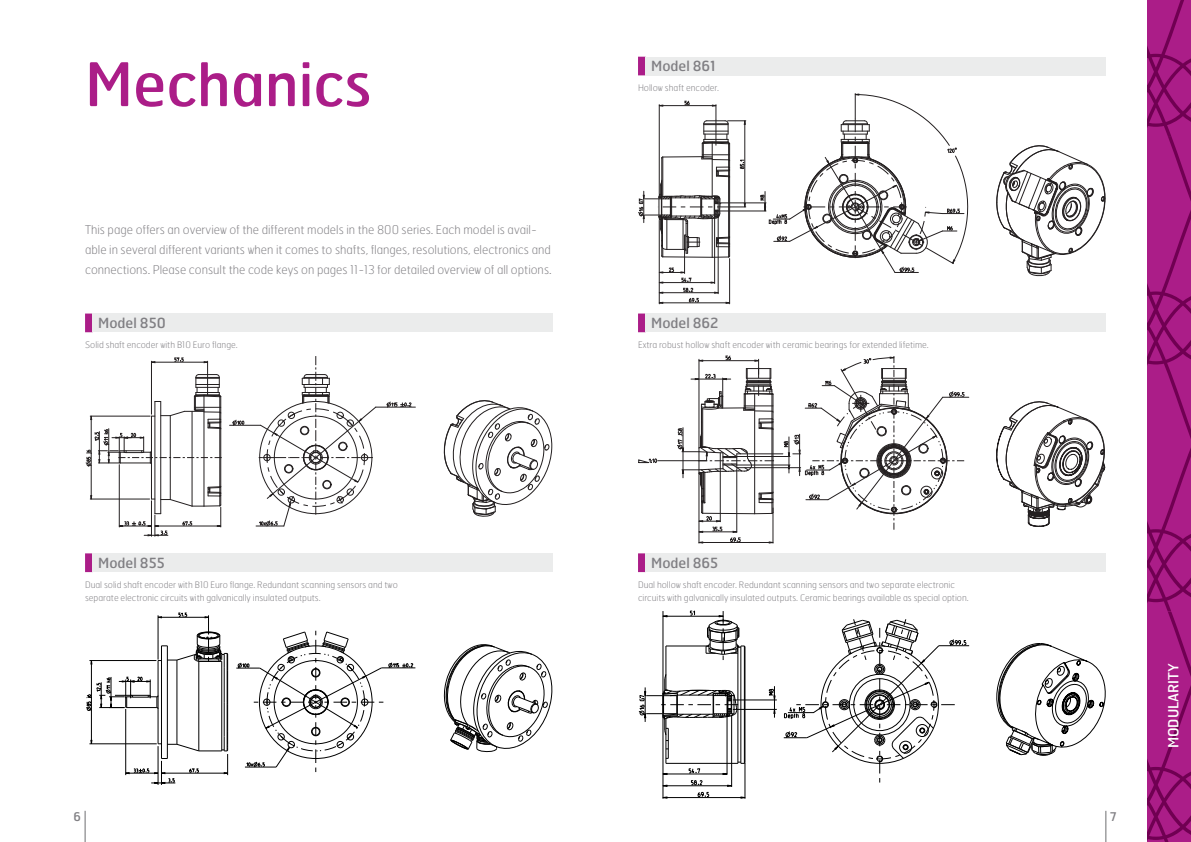
<style>
.page{position:relative;width:1191px;height:842px;background:#fff}
.page>*{position:absolute;margin:0;border:0;box-sizing:border-box;transform-origin:0 0}
.t1{font:60px "Hermes";color:#ab1d88}
.t2{font:14px "Hermes";color:#807f83}
.t3{font:14px "Hermes";color:#fff}
.t4{font:100 12px/20px "Hermes";color:#807f83}
.t5{font:12px "Hermes";color:#807f83}
.t6{font:100 9px/13px "Hermes";color:#807f83}
</style>
<div class="page">
<hr style="left:85px;top:811px;width:1px;height:31px;background:#6d6e70">
<hr style="left:1105px;top:811px;width:1px;height:31px;background:#6d6e70">
<svg style="left:1148px;top:0;width:43px;height:842px;background:#a1187f"></svg>
<div style="left:93px;top:314px;width:460px;height:18px;background:#ebecec"></div>
<div style="left:93px;top:553px;width:460px;height:19px;background:#ebecec"></div>
<div style="left:645px;top:57px;width:461px;height:18px;background:#ebecec"></div>
<div style="left:645px;top:313px;width:461px;height:19px;background:#ebecec"></div>
<div style="left:645px;top:553px;width:461px;height:19px;background:#ebecec"></div>
<svg style="left:233px;top:420px;width:11px;height:5px"></svg>
<svg style="left:387px;top:402px;width:24px;height:5px"></svg>
<svg style="left:85px;top:314px;width:137px;height:258px"></svg>
<hr style="left:151px;top:362px;width:57px;height:1px;background:#231f20">
<svg style="left:256px;top:356px;width:120px;height:171px"></svg>
<hr style="left:229px;top:425px;width:31px;height:1px;background:#231f20">
<hr style="left:376px;top:407px;width:39px;height:1px;background:#231f20">
<hr style="left:381px;top:668px;width:34px;height:1px;background:#000">
<hr style="left:91px;top:660px;width:1px;height:84px;background:#000">
<hr style="left:89px;top:660px;width:67px;height:1px;background:#000">
<hr style="left:158px;top:660px;width:1px;height:84px;background:#000">
<hr style="left:161px;top:646px;width:1px;height:112px;background:#000">
<hr style="left:167px;top:646px;width:1px;height:112px;background:#000">
<hr style="left:177px;top:660px;width:1px;height:84px;background:#000">
<hr style="left:198px;top:661px;width:1px;height:90px;background:#000">
<hr style="left:221px;top:661px;width:1px;height:90px;background:#000">
<hr style="left:224px;top:668px;width:1px;height:34px;background:#000">
<hr style="left:227px;top:670px;width:1px;height:34px;background:#000">
<svg style="left:86px;top:677px;width:142px;height:108px"></svg>
<svg style="left:236px;top:631px;width:177px;height:141px"></svg>
<svg style="left:158px;top:612px;width:70px;height:58px"></svg>
<svg style="left:638px;top:57px;width:334px;height:515px"></svg>
<svg style="left:698px;top:792px;width:11px;height:5px"></svg>
<svg style="left:690px;top:611px;width:4px;height:4px"></svg>
<svg style="left:768px;top:689px;width:6px;height:11px"></svg>
<svg style="left:689px;top:769px;width:11px;height:4px"></svg>
<svg style="left:691px;top:780px;width:11px;height:5px"></svg>
<hr style="left:938px;top:645px;width:31px;height:1px;background:#000">
<hr style="left:663px;top:797px;width:82px;height:1px;background:#000">
<hr style="left:663px;top:786px;width:68px;height:1px;background:#000">
<hr style="left:663px;top:774px;width:64px;height:1px;background:#000">
<hr style="left:663px;top:717px;width:1px;height:82px;background:#000">
<hr style="left:663px;top:611px;width:1px;height:81px;background:#000">
<hr style="left:733px;top:709px;width:44px;height:1px;background:#000">
<hr style="left:733px;top:700px;width:44px;height:1px;background:#000">
<hr style="left:727px;top:715px;width:1px;height:59px;background:#000">
<hr style="left:731px;top:715px;width:1px;height:72px;background:#000">
<hr style="left:745px;top:763px;width:1px;height:36px;background:#000">
<hr style="left:774px;top:686px;width:1px;height:32px;background:#000">
<hr style="left:663px;top:616px;width:60px;height:1px;background:#000">
<hr style="left:666px;top:763px;width:72px;height:1px;background:#000">
<hr style="left:665px;top:718px;width:1px;height:45px;background:#000">
<hr style="left:665px;top:646px;width:1px;height:43px;background:#000">
<hr style="left:668px;top:728px;width:1px;height:30px;background:#000">
<svg style="left:639px;top:674px;width:101px;height:67px"></svg>
<hr style="left:666px;top:646px;width:43px;height:1px;background:#000">
<svg style="left:783px;top:619px;width:183px;height:164px"></svg>
<hr style="left:737px;top:646px;width:1px;height:117px;background:#000">
<hr style="left:740px;top:646px;width:1px;height:117px;background:#000">
<hr style="left:744px;top:647px;width:1px;height:116px;background:#000">
<svg style="left:738px;top:762px;width:7px;height:2px"></svg>
<svg style="left:706px;top:611px;width:39px;height:49px"></svg>
<div style="left:867px;top:693px;width:24px;height:24px;border:1px solid #000;border-radius:50%"></div>
<svg style="left:443px;top:400px;width:109px;height:117px"></svg>
<svg style="left:443px;top:644px;width:110px;height:109px"></svg>
<svg style="left:996px;top:145px;width:110px;height:132px"></svg>
<svg style="left:996px;top:401px;width:110px;height:126px"></svg>
<svg style="left:996px;top:643px;width:110px;height:113px"></svg>
<h1 class="t1" style="left:85px;top:56px;width:288px">Mechanics</h1>
<p class="t4" style="left:85px;top:220px;width:468px">This page offers an overview of the different models in the 800 series. Each model is avail&shy;able in several different variants when it comes to shafts, flanges, resolutions, electronics and connections. Please consult the code keys on pages 11-13 for detailed overview of all options.</p>
<h2 class="t2" style="left:98px;top:316px;width:69px">Model 850</h2>
<p class="t6" style="left:85px;top:339px;width:154px">Solid shaft encoder with B10 Euro flange.</p>
<h2 class="t2" style="left:651px;top:59px;width:66px">Model 861</h2>
<p class="t6" style="left:638px;top:82px;width:83px">Hollow shaft encoder.</p>
<h2 class="t2" style="left:651px;top:316px;width:69px">Model 862</h2>
<p class="t6" style="left:638px;top:339px;width:292px">Extra robust hollow shaft encoder with ceramic bearings for extended lifetime.</p>
<h2 class="t2" style="left:98px;top:556px;width:68px">Model 855</h2>
<p class="t6" style="left:85px;top:579px;width:314px">Dual solid shaft encoder with B10 Euro flange. Redundant scanning sensors and two separate electronic circuits with galvanically insulated outputs.</p>
<h2 class="t2" style="left:651px;top:556px;width:69px">Model 865</h2>
<p class="t6" style="left:638px;top:579px;width:332px">Dual hollow shaft encoder. Redundant scanning sensors and two separate electronic circuits with galvanically insulated outputs. Ceramic bearings available as special option.</p>
<h3 class="t5" style="left:73px;top:811px;width:9px">6</h3>
<h3 class="t5" style="left:1110px;top:811px;width:8px">7</h3>
<h2 class="t3" style="left:1166px;top:748px;width:87px;rotate:-90deg">MODULARITY</h2>
</div>
